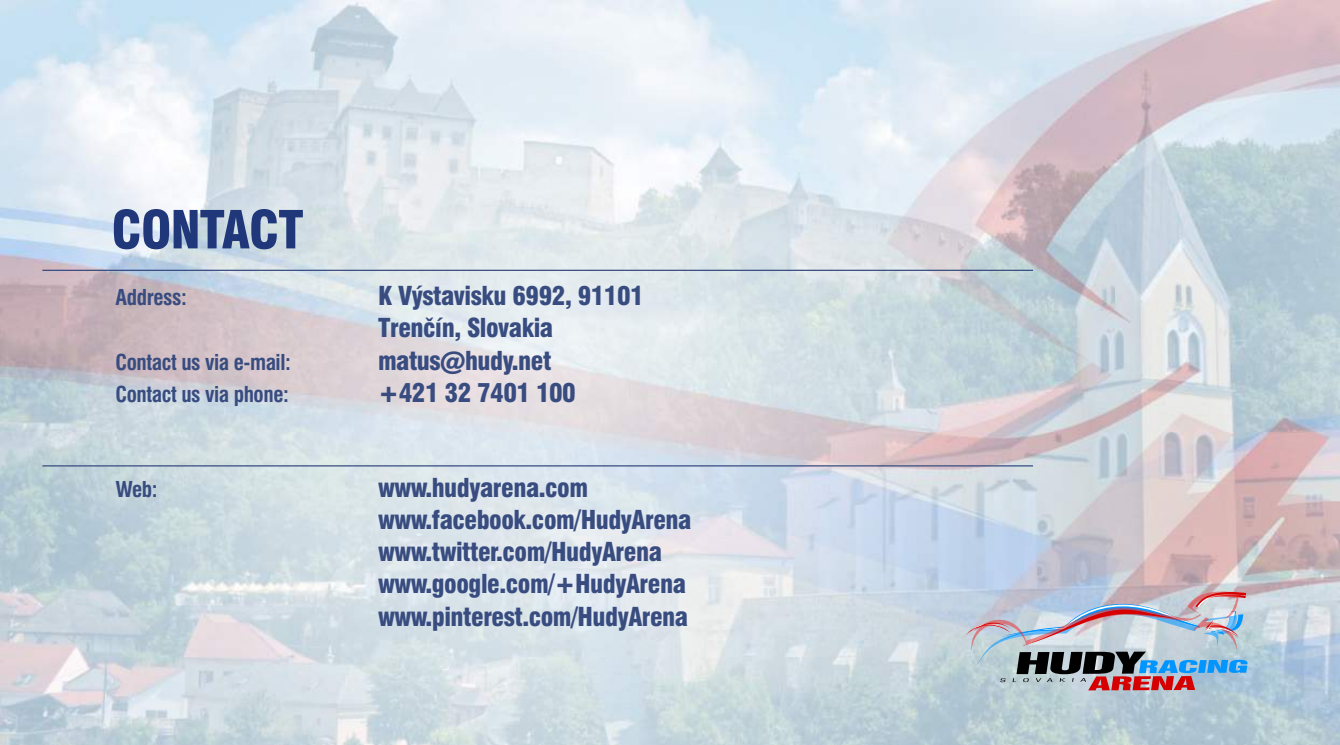
<style>
.page{position:relative;width:1340px;height:745px;background:#fff}
.page>*{position:absolute;margin:0;border:0;box-sizing:border-box;transform-origin:0 0}
.t1{font:900 condensed 51.07px "Swiss 721 BTCE";color:#20387a}
.t2{font:900 condensed 25.43px/32.2px "Swiss 721 BTCE";letter-spacing:-.02em;color:#384c80}
.t3{font:700 condensed 21.38px/32.2px "Swiss 721 BTCE";letter-spacing:-.02em;color:#384c80}
</style>
<div class="page">
<img style="left:0;top:0;width:1339px;height:745px">
<img style="left:966px;top:591px;width:281px;height:99px">
<hr style="left:42px;top:270px;width:991px;height:1px;background:#384c80">
<hr style="left:42px;top:465px;width:991px;height:1px;background:#384c80">
<h1 class="t1" style="left:111px;top:196px;width:193px">CONTACT</h1>
<p class="t3" style="left:116px;top:281px;width:73px">Address:</p>
<p class="t3" style="left:116px;top:345px;width:177px">Contact us via e-mail:<br>Contact us via phone:</p>
<p class="t2" style="left:378px;top:279px;width:267px">K Výstavisku 6992, 91101<br>Trenčín, Slovakia matus@hudy.net<br>+421 32 7401 100</p>
<p class="t3" style="left:116px;top:472px;width:43px">Web:</p>
<p class="t2" style="left:378px;top:470px;width:315px">www.hudyarena.com www.facebook.com/HudyArena www.twitter.com/HudyArena www.google.com/+HudyArena www.pinterest.com/HudyArena</p>
</div>
